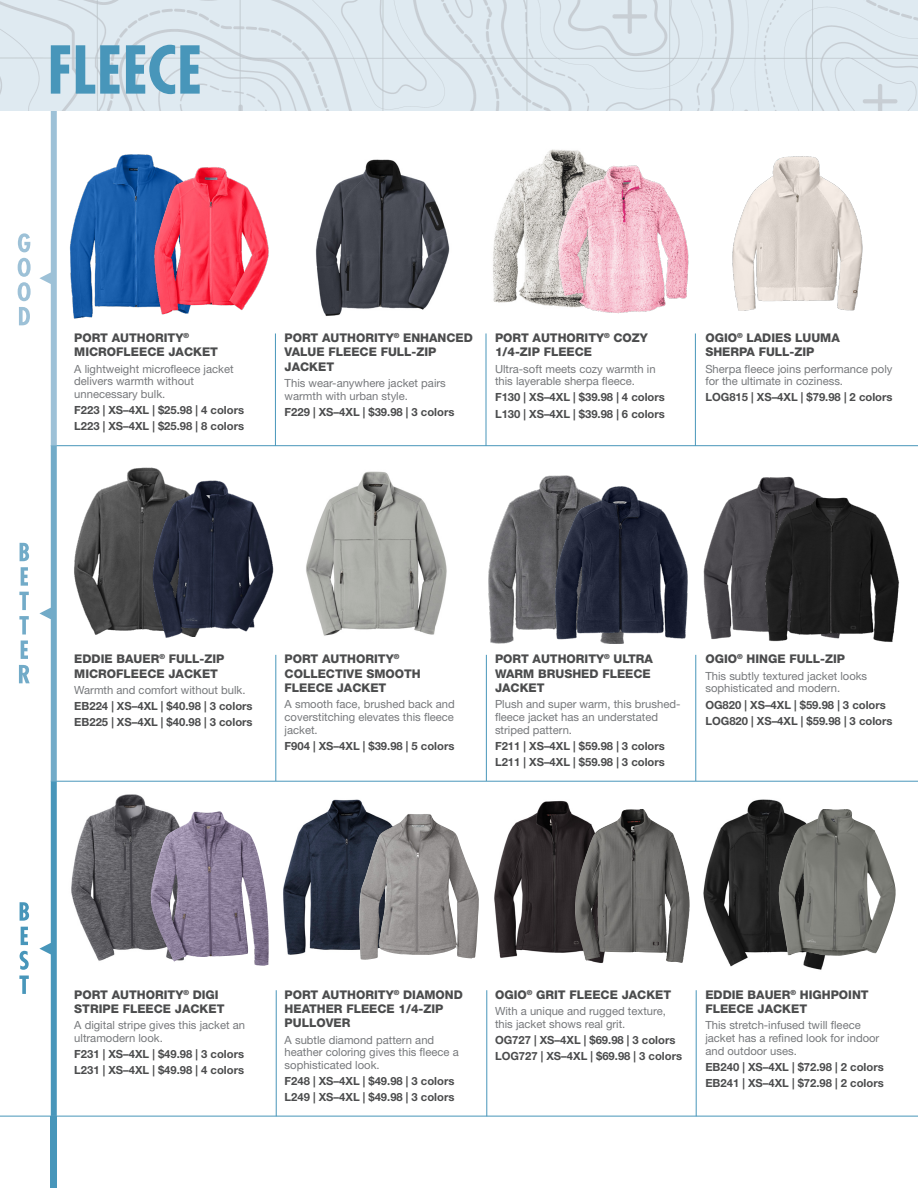
<style>
.page{position:relative;width:918px;height:1188px;background:#fff}
.page>*{position:absolute;margin:0;border:0;box-sizing:border-box;transform-origin:0 0}
.t1{font:700 condensed 64.05px "Futura Std";letter-spacing:.005em;color:#4896ba}
.Product_Head{font:800 12px/14.2px "Helvetica Neue LT Std";color:#4b4c4d}
.Product_Copy{font:11.25px/12.8px "Helvetica Neue LT Std";color:#76787b}
.Bold_Prod_Size_Price{font:700 11.25px "Helvetica Neue LT Std";color:#4b4c4d}
</style>
<div class="page">
<hr style="left:51px;top:445px;width:867px;height:1px;background:#4896ba">
<hr style="left:51px;top:781px;width:867px;height:1px;background:#4896ba">
<svg style="left:18px;top:258px;width:13px;height:67px"></svg>
<svg style="left:18px;top:233px;width:12px;height:19px"></svg>
<svg style="left:19px;top:665px;width:11px;height:18px"></svg>
<svg style="left:21px;top:641px;width:7px;height:18px"></svg>
<svg style="left:19px;top:616px;width:10px;height:18px"></svg>
<svg style="left:19px;top:592px;width:10px;height:18px"></svg>
<svg style="left:21px;top:567px;width:7px;height:19px"></svg>
<svg style="left:20px;top:543px;width:9px;height:18px"></svg>
<svg style="left:19px;top:976px;width:10px;height:18px"></svg>
<svg style="left:20px;top:951px;width:9px;height:19px"></svg>
<svg style="left:21px;top:927px;width:7px;height:18px"></svg>
<svg style="left:20px;top:902px;width:9px;height:19px"></svg>
<svg style="left:39px;top:111px;width:18px;height:1005px"></svg>
<hr style="left:276px;top:990px;width:1px;height:126px;background:#4896ba">
<hr style="left:487px;top:990px;width:1px;height:126px;background:#4896ba">
<hr style="left:696px;top:990px;width:1px;height:126px;background:#4896ba">
<hr style="left:276px;top:655px;width:1px;height:126px;background:#4896ba">
<hr style="left:486px;top:655px;width:1px;height:126px;background:#4896ba">
<hr style="left:696px;top:655px;width:1px;height:126px;background:#4896ba">
<hr style="left:275px;top:333px;width:1px;height:113px;background:#4896ba">
<hr style="left:486px;top:333px;width:1px;height:113px;background:#4896ba">
<hr style="left:695px;top:333px;width:1px;height:113px;background:#4896ba">
<div style="left:0;top:0;width:918px;height:111px;background:#dfeaf1"></div>
<img style="left:70px;top:154px;width:83px;height:165px">
<img style="left:136px;top:162px;width:133px;height:157px">
<img style="left:315px;top:159px;width:135px;height:157px">
<img style="left:493px;top:149px;width:93px;height:157px">
<img style="left:552px;top:163px;width:137px;height:151px">
<img style="left:732px;top:156px;width:131px;height:155px">
<img style="left:74px;top:467px;width:86px;height:168px">
<img style="left:146px;top:471px;width:128px;height:167px">
<img style="left:306px;top:471px;width:141px;height:165px">
<img style="left:488px;top:475px;width:136px;height:169px">
<img style="left:552px;top:476px;width:136px;height:166px">
<img style="left:703px;top:476px;width:117px;height:164px">
<img style="left:71px;top:794px;width:92px;height:167px">
<img style="left:149px;top:811px;width:120px;height:155px">
<img style="left:283px;top:799px;width:88px;height:156px">
<img style="left:358px;top:814px;width:121px;height:146px">
<img style="left:494px;top:800px;width:78px;height:158px">
<img style="left:572px;top:809px;width:118px;height:154px">
<img style="left:703px;top:799px;width:122px;height:171px">
<img style="left:778px;top:809px;width:118px;height:147px">
<img style="left:762px;top:496px;width:138px;height:146px">
<hr style="left:0;top:1116px;width:918px;height:1px;background:#4896ba">
<div style="left:51px;top:1116px;width:6px;height:72px;background:#4896ba"></div>
<p class="t1" style="left:47px;top:30px;width:156px">FLEECE</p>
<p class="Product_Head" style="left:74px;top:331px;width:145px">PORT AUTHORITY<sup>®<br></sup>MICROFLEECE JACKET</p>
<p class="Product_Copy" style="left:74px;top:362px;width:161px">A lightweight microfleece jacket delivers warmth without unnecessary bulk.</p>
<p class="Bold_Prod_Size_Price" style="left:74px;top:403px;width:171px">F223 | XS–4XL | $25.98 | 4 colors</p>
<p class="Bold_Prod_Size_Price" style="left:74px;top:420px;width:171px">L223 | XS–4XL | $25.98 | 8 colors</p>
<p class="Product_Head" style="left:285px;top:331px;width:190px">PORT AUTHORITY<sup>®</sup> ENHANCED<br>VALUE FLEECE FULL-ZIP<br>JACKET</p>
<p class="Product_Copy" style="left:285px;top:376px;width:163px">This wear-anywhere jacket pairs warmth with urban style.</p>
<p class="Bold_Prod_Size_Price" style="left:285px;top:405px;width:171px">F229 | XS–4XL | $39.98 | 3 colors</p>
<p class="Product_Head" style="left:495px;top:331px;width:154px">PORT AUTHORITY<sup>®</sup> COZY<br>1/4-ZIP FLEECE</p>
<p class="Product_Copy" style="left:495px;top:362px;width:162px">Ultra-soft meets cozy warmth in this layerable sherpa fleece.</p>
<p class="Bold_Prod_Size_Price" style="left:495px;top:391px;width:171px">F130 | XS–4XL | $39.98 | 4 colors</p>
<p class="Bold_Prod_Size_Price" style="left:495px;top:407px;width:171px">L130 | XS–4XL | $39.98 | 6 colors</p>
<p class="Product_Head" style="left:705px;top:331px;width:136px">OGIO<sup>®</sup> LADIES LUUMA<br>SHERPA FULL-ZIP</p>
<p class="Product_Copy" style="left:705px;top:362px;width:189px">Sherpa fleece joins performance poly for the ultimate in coziness.</p>
<p class="Bold_Prod_Size_Price" style="left:705px;top:391px;width:189px">LOG815 | XS–4XL | $79.98 | 2 colors</p>
<p class="Product_Head" style="left:74px;top:652px;width:152px">EDDIE BAUER<sup>®</sup> FULL-ZIP<br>MICROFLEECE JACKET</p>
<p class="Product_Copy" style="left:74px;top:683px;width:173px">Warmth and comfort without bulk.</p>
<p class="Bold_Prod_Size_Price" style="left:74px;top:699px;width:180px">EB224 | XS–4XL | $40.98 | 3 colors</p>
<p class="Bold_Prod_Size_Price" style="left:74px;top:715px;width:180px">EB225 | XS–4XL | $40.98 | 3 colors</p>
<p class="Product_Head" style="left:285px;top:652px;width:138px">PORT AUTHORITY<sup>®<br></sup>COLLECTIVE SMOOTH<br>FLEECE JACKET</p>
<p class="Product_Copy" style="left:285px;top:698px;width:172px;text-align:justify">A smooth face, brushed back and coverstitching elevates this fleece jacket.</p>
<p class="Bold_Prod_Size_Price" style="left:285px;top:739px;width:171px">F904 | XS–4XL | $39.98 | 5 colors</p>
<p class="Product_Head" style="left:495px;top:652px;width:160px">PORT AUTHORITY<sup>®</sup> ULTRA<br>WARM BRUSHED FLEECE<br>JACKET</p>
<p class="Product_Copy" style="left:495px;top:698px;width:187px">Plush and super warm, this brushed&shy;fleece jacket has an understated striped pattern.</p>
<p class="Bold_Prod_Size_Price" style="left:495px;top:739px;width:171px">F211 | XS–4XL | $59.98 | 3 colors</p>
<p class="Bold_Prod_Size_Price" style="left:495px;top:755px;width:171px">L211 | XS–4XL | $59.98 | 3 colors</p>
<p class="Product_Head" style="left:705px;top:652px;width:141px">OGIO<sup>®</sup> HINGE FULL-ZIP</p>
<p class="Product_Copy" style="left:705px;top:669px;width:163px">This subtly textured jacket looks sophisticated and modern.</p>
<p class="Bold_Prod_Size_Price" style="left:705px;top:698px;width:182px">OG820 | XS–4XL | $59.98 | 3 colors</p>
<p class="Bold_Prod_Size_Price" style="left:705px;top:714px;width:189px">LOG820 | XS–4XL | $59.98 | 3 colors</p>
<p class="Product_Head" style="left:74px;top:987px;width:152px">PORT AUTHORITY<sup>®</sup> DIGI<br>STRIPE FLEECE JACKET</p>
<p class="Product_Copy" style="left:74px;top:1019px;width:172px">A digital stripe gives this jacket an ultramodern look.</p>
<p class="Bold_Prod_Size_Price" style="left:74px;top:1047px;width:171px">F231 | XS–4XL | $49.98 | 3 colors</p>
<p class="Bold_Prod_Size_Price" style="left:74px;top:1064px;width:171px">L231 | XS–4XL | $49.98 | 4 colors</p>
<p class="Product_Head" style="left:285px;top:987px;width:180px">PORT AUTHORITY<sup>®</sup> DIAMOND<br>HEATHER FLEECE 1/4-ZIP<br>PULLOVER</p>
<p class="Product_Copy" style="left:285px;top:1033px;width:176px">A subtle diamond pattern and heather coloring gives this fleece a sophisticated look.</p>
<p class="Bold_Prod_Size_Price" style="left:285px;top:1074px;width:171px">F248 | XS–4XL | $49.98 | 3 colors</p>
<p class="Bold_Prod_Size_Price" style="left:285px;top:1091px;width:171px">L249 | XS–4XL | $49.98 | 3 colors</p>
<p class="Product_Head" style="left:495px;top:987px;width:178px">OGIO<sup>®</sup> GRIT FLEECE JACKET</p>
<p class="Product_Copy" style="left:495px;top:1005px;width:172px">With a unique and rugged texture, this jacket shows real grit.</p>
<p class="Bold_Prod_Size_Price" style="left:495px;top:1033px;width:182px">OG727 | XS–4XL | $69.98 | 3 colors</p>
<p class="Bold_Prod_Size_Price" style="left:495px;top:1049px;width:189px">LOG727 | XS–4XL | $69.98 | 3 colors</p>
<p class="Product_Head" style="left:705px;top:987px;width:165px">EDDIE BAUER<sup>®</sup> HIGHPOINT<br>FLEECE JACKET</p>
<p class="Product_Copy" style="left:705px;top:1019px;width:175px">This stretch-infused twill fleece jacket has a refined look for indoor and outdoor uses.</p>
<p class="Bold_Prod_Size_Price" style="left:705px;top:1060px;width:180px">EB240 | XS–4XL | $72.98 | 2 colors</p>
<p class="Bold_Prod_Size_Price" style="left:705px;top:1076px;width:180px">EB241 | XS–4XL | $72.98 | 2 colors</p>
</div>
